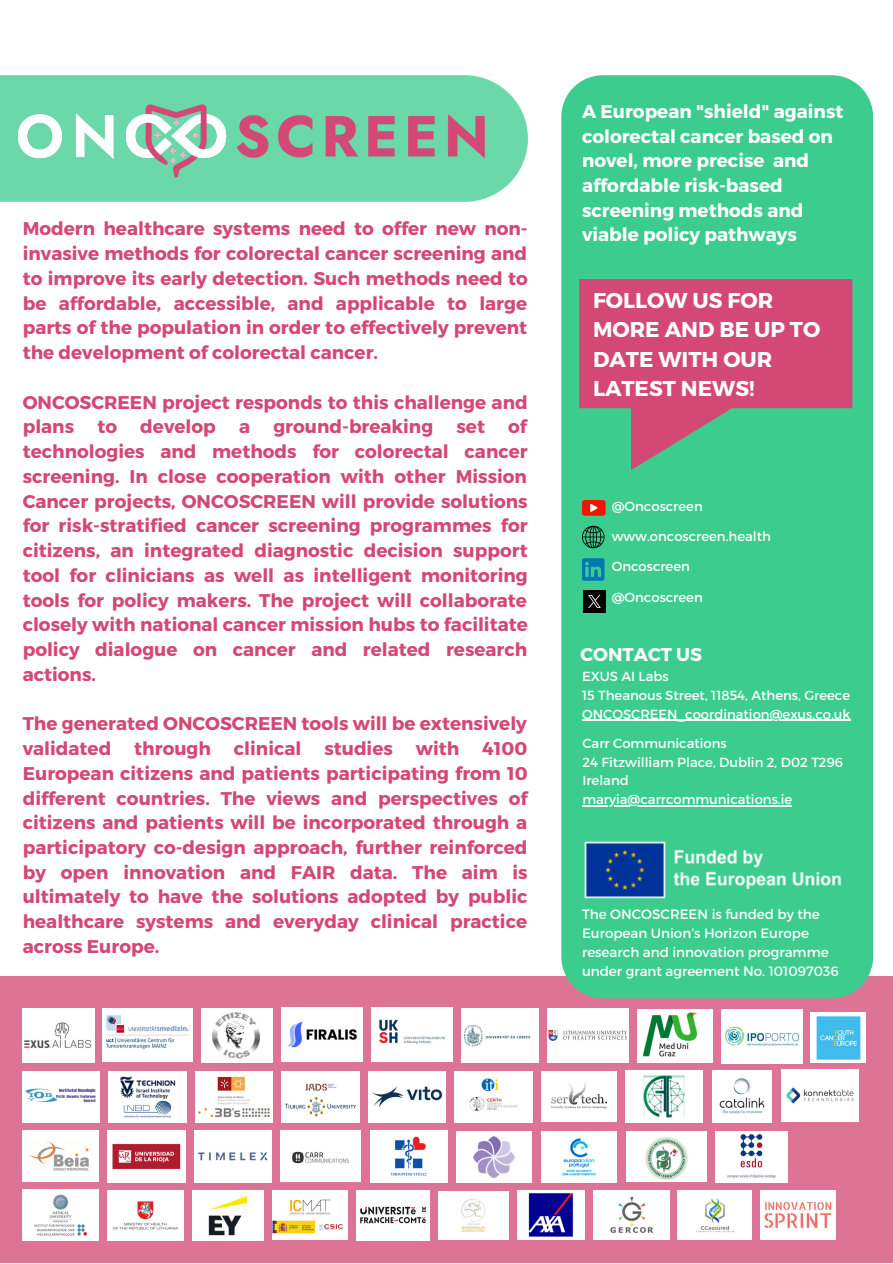
<style>
.page{position:relative;width:893px;height:1264px;background:#fff}
.page>*{position:absolute;margin:0;border:0;box-sizing:border-box;transform-origin:0 0}
.t1{font:700 21.45px/29.2px "Montserrat";color:#fff}
.t2{font:700 18.45px/24.8px "Montserrat";color:#d34875;text-align:justify}
.t3{font:700 18.45px/24.8px "Montserrat";color:#fff}
.t4{font:13.5px/19px "Montserrat";color:#fff}
.t5{font:13.2px "Montserrat";color:#fff}
</style>
<div class="page">
<svg style="left:0;top:75px;width:528px;height:127px;background:#79dbb1"></svg>
<div style="left:0;top:975px;width:892px;height:287px;background:#dd7496"></div>
<img style="left:0;top:89px;width:504px;height:99px">
<div style="left:561px;top:75px;width:312px;height:923px;background:#3bcc8e"></div>
<img style="left:582px;top:840px;width:269px;height:60px">
<svg style="left:579px;top:279px;width:273px;height:191px;background:#ab6a7b"></svg>
<svg style="left:582px;top:558px;width:22px;height:22px"></svg>
<svg style="left:582px;top:500px;width:23px;height:15px"></svg>
<img style="left:583px;top:590px;width:22px;height:23px">
<svg style="left:582px;top:526px;width:22px;height:22px"></svg>
<img style="left:22px;top:1008px;width:72px;height:54px">
<img style="left:102px;top:1008px;width:90px;height:53px">
<img style="left:201px;top:1008px;width:71px;height:54px">
<img style="left:281px;top:1007px;width:81px;height:54px">
<img style="left:371px;top:1007px;width:81px;height:54px">
<img style="left:461px;top:1008px;width:77px;height:54px">
<img style="left:547px;top:1008px;width:81px;height:54px">
<img style="left:637px;top:1009px;width:75px;height:53px">
<img style="left:721px;top:1009px;width:81px;height:54px">
<img style="left:22px;top:1071px;width:78px;height:51px">
<img style="left:109px;top:1071px;width:77px;height:51px">
<img style="left:195px;top:1071px;width:78px;height:51px">
<img style="left:281px;top:1071px;width:78px;height:51px">
<img style="left:368px;top:1071px;width:77px;height:51px">
<img style="left:454px;top:1071px;width:78px;height:51px">
<img style="left:541px;top:1071px;width:75px;height:50px">
<img style="left:625px;top:1070px;width:77px;height:52px">
<img style="left:712px;top:1070px;width:59px;height:52px">
<img style="left:781px;top:1069px;width:77px;height:52px">
<img style="left:22px;top:1130px;width:77px;height:51px">
<img style="left:108px;top:1130px;width:77px;height:52px">
<img style="left:194px;top:1130px;width:78px;height:52px">
<img style="left:281px;top:1130px;width:79px;height:51px">
<img style="left:370px;top:1130px;width:77px;height:52px">
<img style="left:456px;top:1131px;width:76px;height:51px">
<img style="left:541px;top:1131px;width:75px;height:51px">
<img style="left:626px;top:1131px;width:80px;height:50px">
<img style="left:715px;top:1131px;width:72px;height:51px">
<img style="left:810px;top:1012px;width:55px;height:50px">
<img style="left:22px;top:1189px;width:77px;height:50px">
<img style="left:108px;top:1190px;width:75px;height:50px">
<img style="left:192px;top:1190px;width:71px;height:50px">
<img style="left:272px;top:1190px;width:76px;height:49px">
<img style="left:356px;top:1190px;width:73px;height:49px">
<img style="left:438px;top:1191px;width:70px;height:48px">
<img style="left:517px;top:1190px;width:67px;height:49px">
<img style="left:593px;top:1190px;width:76px;height:49px">
<img style="left:677px;top:1190px;width:74px;height:49px">
<img style="left:760px;top:1190px;width:75px;height:49px">
<hr style="left:582px;top:719px;width:268px;height:1px;background:#fff">
<hr style="left:582px;top:805px;width:210px;height:1px;background:#fff">
<p class="t3" style="left:582px;top:98px;width:263px">A European "shield" against colorectal cancer based on novel, more precise and affordable risk-based screening methods and</p>
<p class="t2" style="left:23px;top:215px;width:506px">Modern healthcare systems need to offer new non-</p>
<p class="t3" style="left:582px;top:221px;width:216px">viable policy pathways</p>
<p class="t2" style="left:23px;top:240px;width:506px">invasive methods for colorectal cancer screening and to improve its early detection. Such methods need to be affordable, accessible, and applicable to large parts of the population in order to effectively prevent the development of colorectal cancer.</p>
<p class="t2" style="left:23px;top:389px;width:506px">ONCOSCREEN project responds to this challenge and plans</p>
<p class="t1" style="left:593px;top:285px;width:229px">FOLLOW US FOR<br>MORE AND BE UP TO<br>DATE WITH OUR<br>LATEST NEWS!</p>
<p class="t2" style="left:97px;top:413px;width:21px">to</p>
<p class="t2" style="left:140px;top:413px;width:77px">develop</p>
<p class="t2" style="left:239px;top:413px;width:13px">a</p>
<p class="t2" style="left:273px;top:413px;width:161px">ground-breaking</p>
<p class="t2" style="left:456px;top:413px;width:30px">set</p>
<p class="t2" style="left:23px;top:413px;width:506px;text-indent:485px">of technologies and methods for colorectal cancer screening. In close cooperation with other Mission Cancer projects, ONCOSCREEN will provide solutions for risk-stratified cancer screening programmes for citizens, an integrated diagnostic decision support tool for clinicians as well as intelligent monitoring tools for policy makers. The project will collaborate closely with national cancer mission hubs to facilitate policy dialogue on cancer and related research actions.</p>
<p class="t2" style="left:23px;top:710px;width:506px">The generated ONCOSCREEN tools will be extensively validated through clinical studies with 4100<br>European citizens and patients participating from 10 different countries. The views and perspectives of citizens and patients will be incorporated through a participatory co-design approach, further reinforced by open innovation and FAIR data. The aim is ultimately to have the solutions adopted by public healthcare systems and everyday clinical practice across Europe.</p>
<p class="t5" style="left:611px;top:497px;width:93px">@Oncoscreen</p>
<p class="t5" style="left:611px;top:528px;width:161px">www.oncoscreen.health</p>
<p class="t5" style="left:611px;top:558px;width:80px">Oncoscreen</p>
<p class="t5" style="left:611px;top:588px;width:93px">@Oncoscreen</p>
<p class="t3" style="left:580px;top:640px;width:123px">CONTACT US</p>
<p class="t5" style="left:582px;top:668px;width:88px">EXUS AI Labs</p>
<p class="t5" style="left:582px;top:686px;width:269px">15 Theanous Street, 11854, Athens, Greece</p>
<p class="t5" style="left:582px;top:705px;width:270px">ONCOSCREEN_coordination@exus.co.uk</p>
<p class="t5" style="left:582px;top:734px;width:146px">Carr Communications</p>
<p class="t5" style="left:582px;top:753px;width:262px">24 Fitzwilliam Place, Dublin 2, D02 T296</p>
<p class="t5" style="left:582px;top:772px;width:48px">Ireland</p>
<p class="t5" style="left:582px;top:790px;width:211px">maryia@carrcommunications.ie</p>
<p class="t4" style="left:582px;top:904px;width:258px">The ONCOSCREEN is funded by the European Union’s Horizon Europe research and innovation programme under grant agreement No. 101097036</p>
</div>
